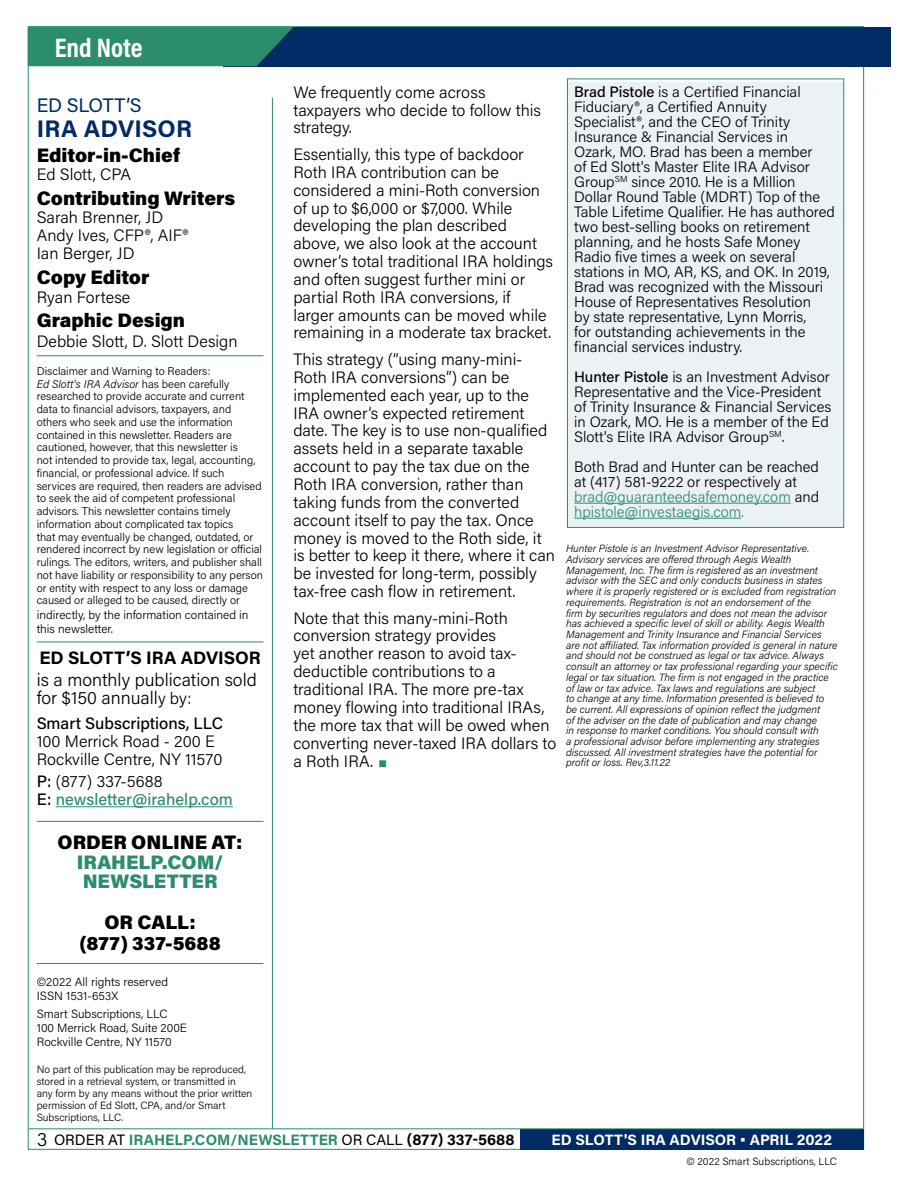
<style>
.page{position:relative;width:918px;height:1188px;background:#fff}
.page>*{position:absolute;margin:0;border:0;box-sizing:border-box;transform-origin:0 0}
.t1{font:700 27px "Acumin Pro Cond";color:#fff}
.t2{font:700 24px "Acumin Pro";letter-spacing:.01em;color:#002b64}
.t3{font:900 19.5px/21px "Acumin Pro";color:#000;text-align:center}
.t4{font:900 19.5px/19.5px "Acumin Pro";color:#2b8d6b}
.t5{font:19.5px "Acumin Pro";letter-spacing:-.015em;color:#002b64}
.t6{font:300 18px/18px "Acumin Pro";color:#000}
.t7{font:700 18px "Acumin Pro";letter-spacing:-.005em;color:#000}
.t8{font:300 16.5px/17.9px "Acumin Pro";color:#000}
.t9{font:500 16.5px/18px "Acumin Pro";color:#2b8d6b}
.t10{font:500 16.5px "Acumin Pro";color:#000}
.t11{font:300 15px/15px "Acumin Pro";color:#000}
.t12{font:700 15px "Acumin Pro";color:#2b8d6b}
.t13{font:700 15px "Acumin Pro";letter-spacing:-.005em;color:#fff}
.t14{font:300 12px/14.2px "Acumin Pro";color:#000}
.t15{font:300 11.25px/12.8px "Acumin Pro";color:#000}
.t16{font:italic 300 10.5px/10.6px "Acumin Pro";color:#000}
.t17{font:300 10.5px/12px "Acumin Pro";color:#000}
.s1{font-style:italic}
.s2{font-size:16.5px}
.s3{color:#000}
.s4{font-weight:300;color:#000}
.s5{color:#2b8d6b}
.s6{font-weight:500}
.s7{font-weight:300;font-size:19.5px;color:#000}
.s8{font-weight:400;color:#000}
</style>
<div class="page">
<hr style="left:37px;top:355px;width:227px;height:1px;background:#2b8d6b">
<hr style="left:37px;top:642px;width:227px;height:1px;background:#2b8d6b">
<hr style="left:56px;top:806px;width:177px;height:1px;background:#2b8d6b">
<hr style="left:37px;top:963px;width:227px;height:1px;background:#2b8d6b">
<hr style="left:37px;top:821px;width:227px;height:1px;background:#2b8d6b">
<div style="left:521px;top:1129px;width:343px;height:21px;background:#002b64"></div>
<div style="left:224px;top:27px;width:667px;height:39px;background:#002b64"></div>
<hr style="left:29px;top:1128px;width:835px;height:1px;background:#2b8d6b">
<div style="left:28px;top:27px;width:265px;height:39px;background:#2b8d6b"></div>
<hr style="left:272px;top:98px;width:1px;height:1031px;background:#2b8d6b">
<div style="left:567px;top:82px;width:277px;height:445px;background:#ecf1f6"></div>
<div style="left:567px;top:79px;width:277px;height:449px;border:1px solid #2b8d6b"></div>
<hr style="left:574px;top:503px;width:217px;height:1px;background:#2b8d6b">
<hr style="left:574px;top:518px;width:167px;height:1px;background:#2b8d6b">
<h1 class="t1" style="left:55px;top:29px;width:89px">End Note</h1>
<p class="t5" style="left:37px;top:92px;width:107px">ED SLOTT’S</p>
<h2 class="t2" style="left:37px;top:112px;width:157px">IRA ADVISOR</h2>
<p class="t3" style="left:37px;top:144px;width:145px">Editor-in-Chief</p>
<p class="t8" style="left:37px;top:165px;width:96px">Ed Slott, CPA</p>
<p class="t3" style="left:37px;top:187px;width:200px">Contributing Writers</p>
<p class="t8" style="left:37px;top:208px;width:153px">Sarah Brenner, JD<br>Andy Ives, CFP®, AIF®<br>Ian Berger, JD</p>
<p class="t3" style="left:37px;top:265px;width:114px">Copy Editor</p>
<p class="t8" style="left:37px;top:288px;width:95px">Ryan Fortese</p>
<p class="t3" style="left:37px;top:309px;width:150px">Graphic Design</p>
<p class="t8" style="left:37px;top:331px;width:202px">Debbie Slott, D. Slott Design</p>
<p class="t15" style="left:37px;top:364px;width:228px">Disclaimer and Warning to Readers:<br><span class="s1">Ed Slott's IRA Advisor</span> has been carefully researched to provide accurate and current data to financial advisors, taxpayers, and others who seek and use the information contained in this newsletter. Readers are cautioned, however, that this newsletter is<br>not intended to provide tax, legal, accounting, financial, or professional advice. If such services are required, then readers are advised to seek the aid of competent professional advisors. This newsletter contains timely information about complicated tax topics<br>that may eventually be changed, outdated, or rendered incorrect by new legislation or official rulings. The editors, writers, and publisher shall not have liability or responsibility to any person or entity with respect to any loss or damage caused or alleged to be caused, directly or</p>
<p class="t14" style="left:37px;top:607px;width:213px">indirectly, by the information contained in this newsletter.</p>
<p class="t7" style="left:39px;top:645px;width:223px">ED SLOTT’S IRA ADVISOR</p>
<p class="t6" style="left:37px;top:670px;width:222px">is a monthly publication sold for $150 annuall<span class="s2">y by:</span></p>
<p class="t10" style="left:37px;top:711px;width:188px">Smart Subscriptions, LLC</p>
<p class="t8" style="left:37px;top:731px;width:187px">100 Merrick Road - 200 E<br>Rockville Centre, NY 11570</p>
<p class="t9" style="left:37px;top:772px;width:198px"><span class="s3">P:</span> <span class="s4">(877) 337-5688<br></span><span class="s3">E:</span> newsletter@irahelp.com</p>
<p class="t3" style="left:58px;top:831px;width:186px">ORDER ONLINE AT:</p>
<p class="t4" style="left:77px;top:851px;width:148px">IRAHELP.COM/<br>NEWSLETTER</p>
<p class="t3" style="left:79px;top:910px;width:143px">OR CALL: (877) 337-5688</p>
<p class="t14" style="left:37px;top:974px;width:133px">©2022 All rights reserved<br>ISSN 1531-653X</p>
<p class="t14" style="left:37px;top:1006px;width:152px">Smart Subscriptions, LLC<br>100 Merrick Road, Suite 200E<br>Rockville Centre, NY 11570</p>
<p class="t17" style="left:37px;top:1063px;width:217px">No part of this publication may be reproduced, stored in a retrieval system, or transmitted in any form by any means without the prior written permission of Ed Slott, CPA, and/or Smart Subscriptions, LLC.</p>
<p class="t8" style="left:293px;top:82px;width:249px">We frequently come across taxpayers who decide to follow this strategy.</p>
<p class="t8" style="left:293px;top:145px;width:261px">Essentially, this type of backdoor Roth IRA contribution can be considered a mini-Roth conversion of up to $6,000 or $7,000. While developing the plan described above, we also look at the account owner’s total traditional IRA holdings and often suggest further mini or partial Roth IRA conversions, if larger amounts can be moved while remaining in a moderate tax bracket.</p>
<p class="t8" style="left:293px;top:350px;width:263px">This strategy (“using many-mini-Roth IRA conversions”) can be implemented each year, up to the IRA owner’s expected retirement date. The key is to use non-qualified assets held in a separate taxable account to pay the tax due on the Roth IRA conversion, rather than taking funds from the converted account itself to pay the tax. Once money is moved to the Roth side, it is better to keep it there, where it can be invested for long-term, possibly tax-free cash flow in retirement.</p>
<p class="t8" style="left:293px;top:608px;width:264px">Note that this many-mini-Roth conversion strategy provides<br>yet another reason to avoid tax&shy;deductible contributions to a traditional IRA. The more pre-tax money flowing into traditional IRAs, the more tax that will be owed when converting never-taxed IRA dollars to a Roth IRA. <span class="s5">◼</span></p>
<p class="t11" style="left:574px;top:83px;width:262px"><span class="s6">Brad Pistole</span> is a Certified Financial Fiduciary®, a Certified Annuity Specialist®, and the CEO of Trinity Insurance &amp; Financial Services in<br>Ozark, MO. Brad has been a member<br>of Ed Slott's Master Elite IRA Advisor Group<sup>SM</sup> since 2010. He is a Million Dollar Round Table (MDRT) Top of the Table Lifetime Qualifier. He has authored two best-selling books on retirement planning, and he hosts Safe Money Radio five times a week on several stations in MO, AR, KS, and OK. In 2019, Brad was recognized with the Missouri House of Representatives Resolution<br>by state representative, Lynn Morris,<br>for outstanding achievements in the financial services industry.</p>
<p class="t11" style="left:574px;top:368px;width:259px"><span class="s6">Hunter Pistole</span> is an Investment Advisor Representative and the Vice-President of Trinity Insurance &amp; Financial Services in Ozark, MO. He is a member of the Ed Slott's Elite IRA Advisor Group<sup>SM</sup>.</p>
<p class="t11" style="left:574px;top:458px;width:247px">Both Brad and Hunter can be reached at (417) 581-9222 or respectively at <span class="s5">brad@guaranteedsafemoney.com</span> and <span class="s5">hpistole@investaegis.com.</span></p>
<p class="t16" style="left:566px;top:543px;width:273px">Hunter Pistole is an Investment Advisor Representative.<br>Advisory services are offered through Aegis Wealth Management, Inc. The firm is registered as an investment advisor with the SEC and only conducts business in states where it is properly registered or is excluded from registration requirements. Registration is not an endorsement of the<br>firm by securities regulators and does not mean the advisor has achieved a specific level of skill or ability. Aegis Wealth Management and Trinity Insurance and Financial Services are not affiliated. Tax information provided is general in nature and should not be construed as legal or tax advice. Always consult an attorney or tax professional regarding your specific legal or tax situation. The firm is not engaged in the practice of law or tax advice. Tax laws and regulations are subject<br>to change at any time. Information presented is believed to be current. All expressions of opinion reflect the judgment<br>of the adviser on the date of publication and may change<br>in response to market conditions. You should consult with<br>a professional advisor before implementing any strategies discussed. All investment strategies have the potential for profit or loss. Rev,3.11.22</p>
<p class="t12" style="left:37px;top:1129px;width:479px"><span class="s7">3</span> <span class="s8">ORDER AT</span> IRAHELP.COM/NEWSLETTER <span class="s8">OR CALL</span> <span class="s3">(877) 337-5688</span></p>
<p class="t13" style="left:552px;top:1129px;width:282px">ED SLOTT'S IRA ADVISOR • APRIL 2022</p>
<p class="t17" style="left:686px;top:1155px;width:152px">© 2022 Smart Subscriptions, LLC</p>
</div>
